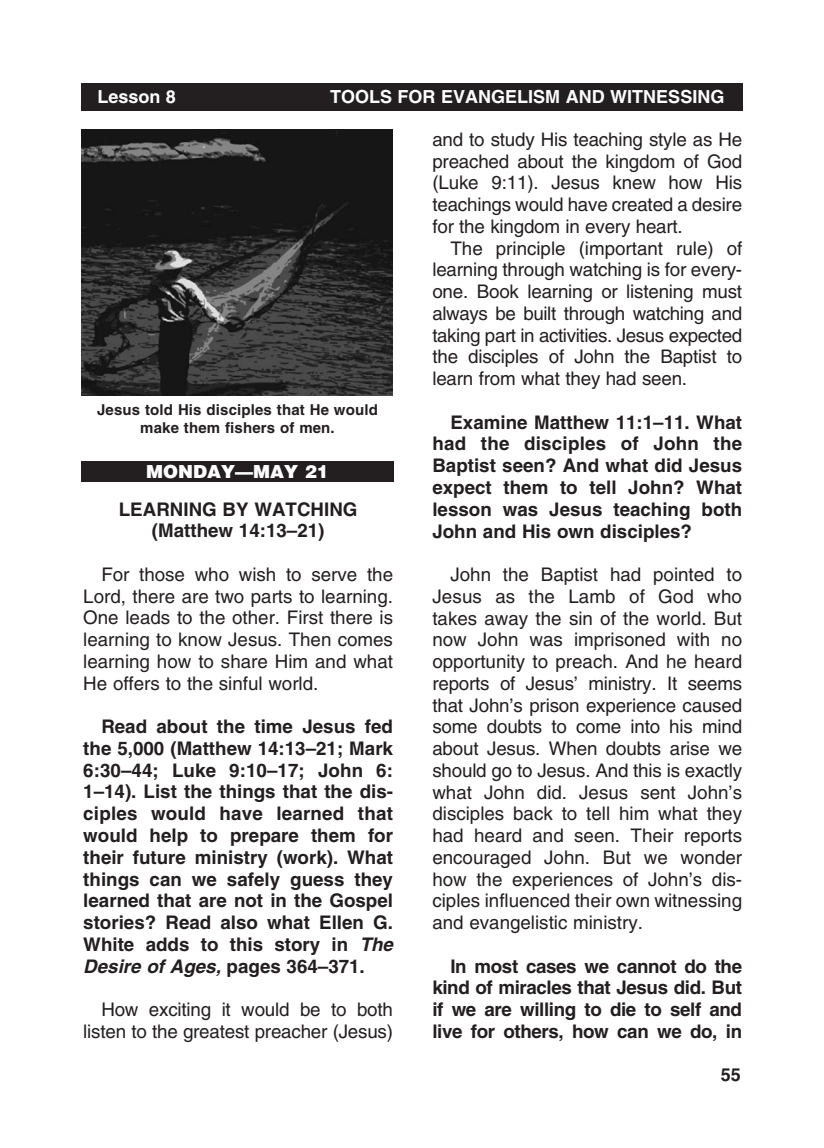
<style>
.page{position:relative;width:824px;height:1148px;background:#fff}
.page>*{position:absolute;margin:0;border:0;box-sizing:border-box;transform-origin:0 0}
._1-Body{font:18.75px/21.8px "Helvetica";color:#231f20;text-align:justify}
._2-Body_bold{font:700 18.75px/21.8px "Helvetica";color:#231f20;text-align:justify}
._5-subheads{font:700 18.75px/21.8px "Helvetica";color:#231f20;text-align:center}
.t1{font:700 18px "Helvetica";color:#fff}
.t2{font:900 18px "Helvetica";color:#fff}
.t3{font:700 18px "Helvetica";color:#231f20}
._8-captions{font:700 15px/18px "Helvetica";letter-spacing:.01em;color:#231f20;text-align:center}
.s1{font-style:italic}
</style>
<div class="page">
<div style="left:81px;top:83px;width:662px;height:27px;background:#231f20"></div>
<div style="left:81px;top:461px;width:313px;height:21px;background:#231f20"></div>
<img style="left:81px;top:130px;width:311px;height:265px">
<p class="t1" style="left:97px;top:86px;width:80px">Lesson 8</p>
<p class="t1" style="left:330px;top:86px;width:25px">Tools</p>
<p class="t1" style="left:397px;top:86px;width:13px">for</p>
<p class="t1" style="left:441px;top:86px;width:25px">Evangelism</p>
<p class="t1" style="left:565px;top:86px;width:14px">and</p>
<p class="t1" style="left:610px;top:86px;width:29px">Witnessing</p>
<p class="_8-captions" style="left:97px;top:400px;width:282px">Jesus told His disciples that He would make them fishers of men.</p>
<p class="t2" style="left:146px;top:459px;width:184px">MONDAY—MAY 21</p>
<p class="_5-subheads" style="left:119px;top:498px;width:240px">LEARNING BY WATCHING (Matthew 14:13–21)</p>
<p class="_1-Body" style="left:83px;top:563px;width:311px;text-align:left;text-indent:18px">For those who wish to serve the Lord, there are two parts to learning.<br>One leads to the other. First there is learning to know Jesus. Then comes learning how to share Him and what He offers to the sinful world.</p>
<p class="_2-Body_bold" style="left:83px;top:715px;width:311px;text-indent:18px">Read about the time Jesus fed the 5,000 (Matthew 14:13–21; Mark 6:30–44; Luke 9:10–17; John 6:<br>1–14). List the things that the dis&shy;ciples would have learned that would help to prepare them for their future ministry (work). What things can we safely guess they learned that are not in the Gospel stories? Read also what Ellen G.<br>White adds to this story in <span class="s1">The Desire of Ages,</span> pages 364–371.</p>
<p class="_1-Body" style="left:83px;top:998px;width:311px;text-align:right">How exciting it would be to both listen to the greatest preacher (Jesus)</p>
<p class="_1-Body" style="left:432px;top:128px;width:311px">and to study His teaching style as He preached about the kingdom of God (Luke 9:11). Jesus knew how His teachings would have created a desire for the kingdom in every heart.</p>
<p class="_1-Body" style="left:432px;top:237px;width:311px;text-indent:18px">The principle (important rule) of learning through watching is for every&shy;one. Book learning or listening must always be built through watching and taking part in activities. Jesus expected the disciples of John the Baptist to learn from what they had seen.</p>
<p class="_2-Body_bold" style="left:432px;top:411px;width:311px;text-indent:18px">Examine Matthew 11:1–11. What had the disciples of John the Baptist seen? And what did Jesus expect them to tell John? What lesson was Jesus teaching both John and His own disciples?</p>
<p class="_1-Body" style="left:432px;top:563px;width:311px;text-indent:18px">John the Baptist had pointed to Jesus as the Lamb of God who takes away the sin of the world. But now John was imprisoned with no opportunity to preach. And he heard reports of Jesus’ ministry. It seems that John’s prison experience caused some doubts to come into his mind about Jesus. When doubts arise we should go to Jesus. And this is exactly what John did. Jesus sent John’s disciples back to tell him what they had heard and seen. Their reports encouraged John. But we wonder how the experiences of John’s dis&shy;ciples influenced their own witnessing and evangelistic ministry.</p>
<p class="_2-Body_bold" style="left:432px;top:955px;width:311px;text-indent:18px">In most cases we cannot do the kind of miracles that Jesus did. But if we are willing to die to self and live for others, how can we do, in</p>
<p class="t3" style="left:720px;top:1063px;width:22px">55</p>
</div>
